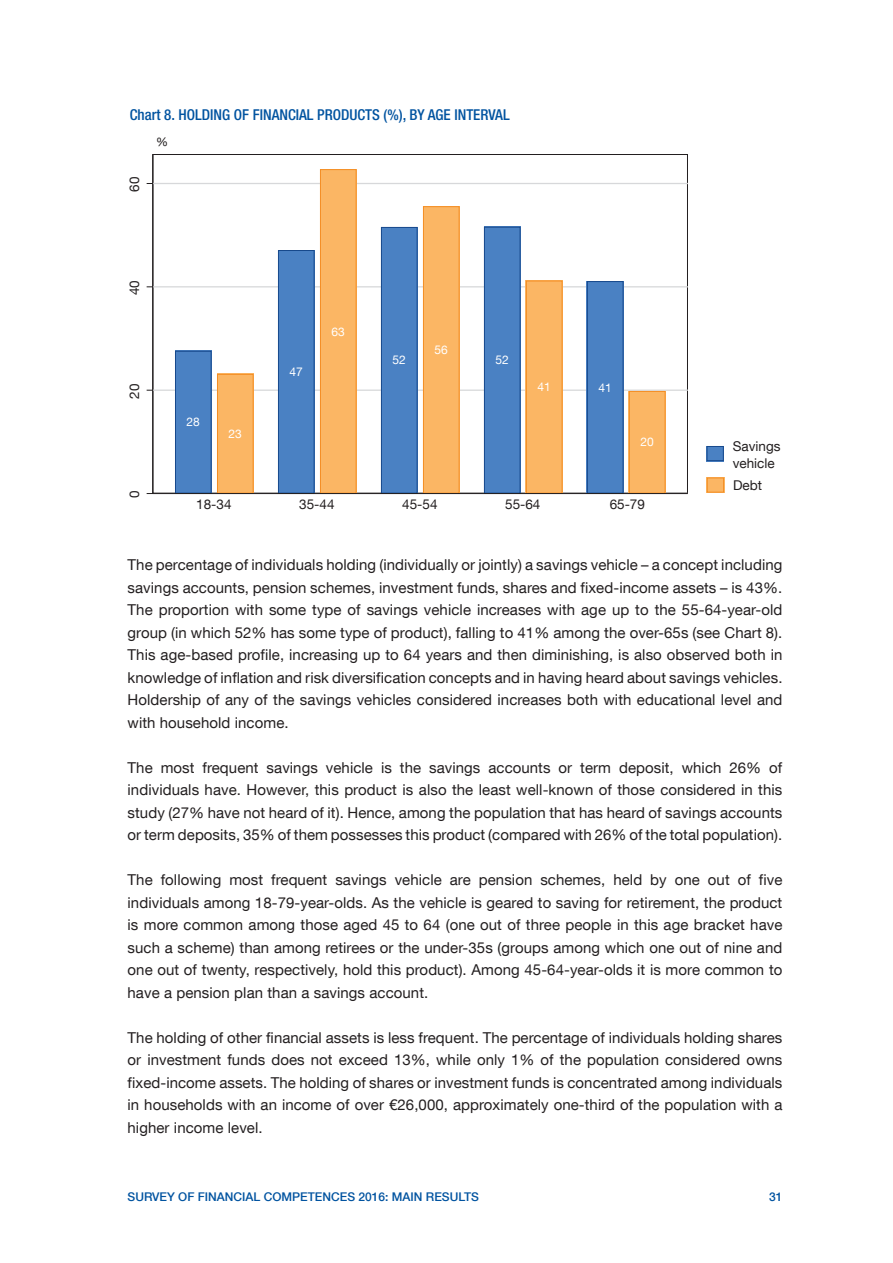
<style>
.page{position:relative;width:893px;height:1263px;background:#fff}
.page>*{position:absolute;margin:0;border:0;box-sizing:border-box;transform-origin:0 0}
.TEXTO_GENERAL{font:15px/22.5px "Bd E Neue Helvetica";letter-spacing:.005em;color:#231f20;text-align:justify}
.t1{font:500 condensed 15px "Bd E Neue Helvetica";color:#0153a0}
.t2{font:13.5px/16.2px "Bd E Neue Helvetica";color:#231f20}
.t3{font:500 12px "Bd E Neue Helvetica";color:#0153a0}
.t4{font:12px "Bd E Neue Helvetica";color:#fff}
.t5{font:12px "Bd E Neue Helvetica";color:#231f20}
</style>
<div class="page">
<hr style="left:153px;top:183px;width:535px;height:1px;background:#d7d8da">
<hr style="left:153px;top:286px;width:535px;height:1px;background:#d7d8da">
<hr style="left:153px;top:389px;width:535px;height:2px;background:#d7d8da">
<div style="left:175px;top:351px;width:37px;height:142px;background:#4a81c3"></div>
<div style="left:217px;top:374px;width:37px;height:119px;background:#fbb664"></div>
<div style="left:278px;top:250px;width:37px;height:243px;background:#4a81c3"></div>
<div style="left:320px;top:169px;width:37px;height:324px;background:#fbb664"></div>
<div style="left:381px;top:227px;width:37px;height:266px;background:#4a81c3"></div>
<div style="left:423px;top:206px;width:36px;height:287px;background:#fbb664"></div>
<div style="left:484px;top:227px;width:36px;height:266px;background:#4a81c3"></div>
<div style="left:526px;top:281px;width:36px;height:212px;background:#fbb664"></div>
<div style="left:587px;top:281px;width:36px;height:212px;background:#4a81c3"></div>
<div style="left:629px;top:391px;width:36px;height:102px;background:#fbb664"></div>
<hr style="left:152px;top:154px;width:1px;height:339px;background:#231f20">
<hr style="left:153px;top:493px;width:535px;height:1px;background:#231f20">
<div style="left:707px;top:446px;width:17px;height:15px;background:#4a81c3"></div>
<svg style="left:707px;top:477px;width:17px;height:15px"></svg>
<p class="t1" style="left:130px;top:106px;width:381px">Chart 8. HOLDING OF FINANCIAL PRODUCTS (%), BY AGE INTERVAL</p>
<p class="t5" style="left:156px;top:134px;width:13px">%</p>
<p class="t2" style="left:126px;top:192px;width:17px;rotate:-90deg">60</p>
<p class="t2" style="left:126px;top:295px;width:17px;rotate:-90deg">40</p>
<p class="t2" style="left:126px;top:398px;width:17px;rotate:-90deg">20</p>
<p class="t2" style="left:126px;top:498px;width:9px;rotate:-90deg">0</p>
<p class="t4" style="left:187px;top:415px;width:15px">28</p>
<p class="t4" style="left:229px;top:426px;width:15px">23</p>
<p class="t4" style="left:290px;top:364px;width:15px">47</p>
<p class="t4" style="left:332px;top:324px;width:15px">63</p>
<p class="t4" style="left:393px;top:353px;width:15px">52</p>
<p class="t4" style="left:435px;top:342px;width:15px">56</p>
<p class="t4" style="left:496px;top:353px;width:15px">52</p>
<p class="t4" style="left:538px;top:380px;width:15px">41</p>
<p class="t4" style="left:599px;top:380px;width:15px">41</p>
<p class="t4" style="left:641px;top:435px;width:15px">20</p>
<p class="t2" style="left:196px;top:495px;width:37px">18-34</p>
<p class="t2" style="left:299px;top:495px;width:37px">35-44</p>
<p class="t2" style="left:402px;top:495px;width:37px">45-54</p>
<p class="t2" style="left:505px;top:495px;width:37px">55-64</p>
<p class="t2" style="left:610px;top:495px;width:37px">65-79</p>
<p class="t2" style="left:733px;top:438px;width:49px">Savings vehicle</p>
<p class="t2" style="left:733px;top:477px;width:31px">Debt</p>
<p class="TEXTO_GENERAL" style="left:128px;top:553px;width:656px">The percentage of individuals holding (individually or jointly) a savings vehicle – a concept including savings accounts, pension schemes, investment funds, shares and fixed-income assets – is 43%.<br>The proportion with some type of savings vehicle increases with age up to the 55-64-year-old group (in which 52% has some type of product), falling to 41% among the over-65s (see Chart 8).<br>This age-based profile, increasing up to 64 years and then diminishing, is also observed both in knowledge of inflation and risk diversification concepts and in having heard about savings vehicles.<br>Holdership of any of the savings vehicles considered increases both with educational level and with household income.</p>
<p class="TEXTO_GENERAL" style="left:128px;top:756px;width:656px">The most frequent savings vehicle is the savings accounts or term deposit, which 26% of individuals have. However, this product is also the least well-known of those considered in this study (27% have not heard of it). Hence, among the population that has heard of savings accounts or term deposits, 35% of them possesses this product (compared with 26% of the total population).</p>
<p class="TEXTO_GENERAL" style="left:128px;top:868px;width:656px">The following most frequent savings vehicle are pension schemes, held by one out of five individuals among 18-79-year-olds. As the vehicle is geared to saving for retirement, the product is more common among those aged 45 to 64 (one out of three people in this age bracket have such a scheme) than among retirees or the under-35s (groups among which one out of nine and one out of twenty, respectively, hold this product). Among 45-64-year-olds it is more common to have a pension plan than a savings account.</p>
<p class="TEXTO_GENERAL" style="left:128px;top:1026px;width:656px">The holding of other financial assets is less frequent. The percentage of individuals holding shares or investment funds does not exceed 13%, while only 1% of the population considered owns fixed-income assets. The holding of shares or investment funds is concentrated among individuals in households with an income of over €26,000, approximately one-third of the population with a higher income level.</p>
<p class="t3" style="left:128px;top:1190px;width:353px">SURVEY OF FINANCIAL COMPETENCES 2016: MAIN RESULTS</p>
<p class="t3" style="left:769px;top:1190px;width:15px">31</p>
</div>
